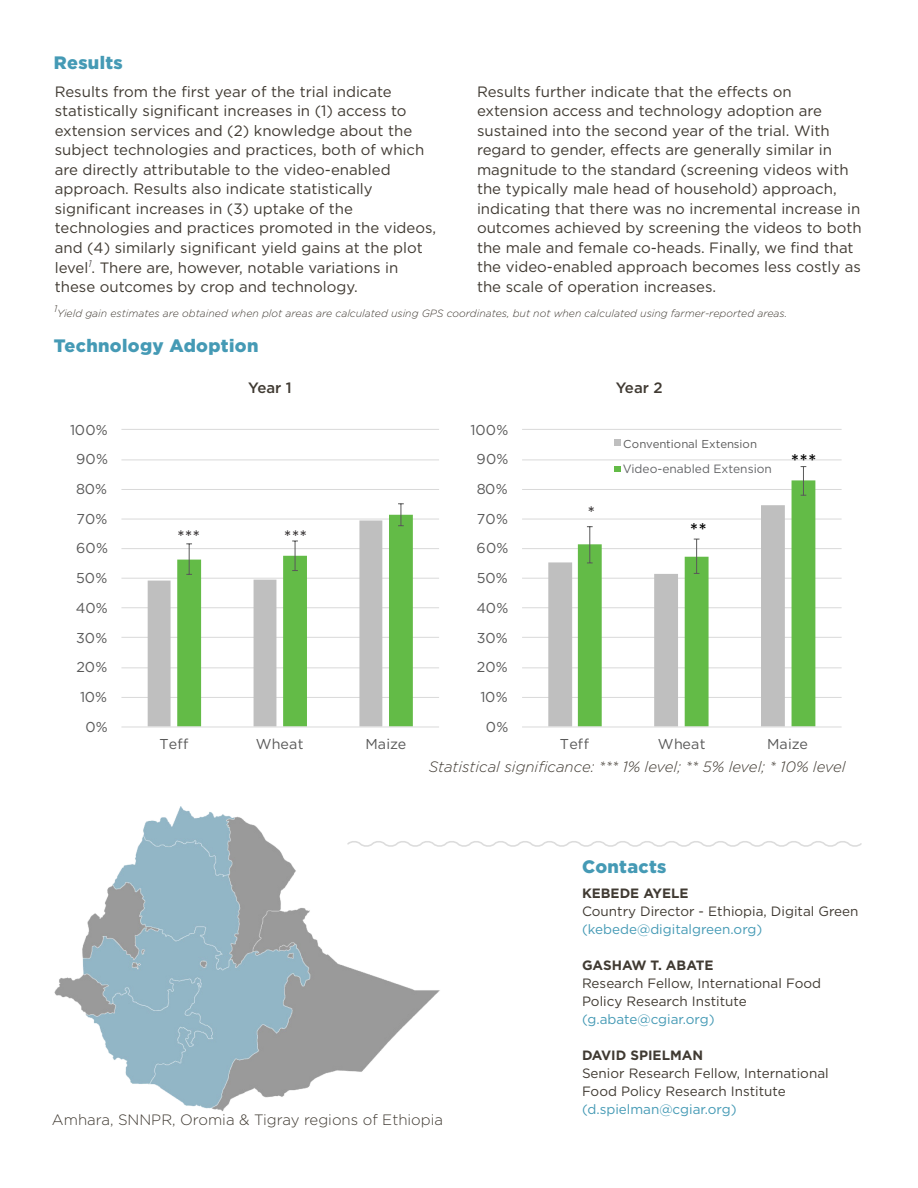
<style>
.page{position:relative;width:918px;height:1188px;background:#fff}
.page>*{position:absolute;margin:0;border:0;box-sizing:border-box;transform-origin:0 0}
.t1{font:900 18px "Gotham";letter-spacing:.02em;color:#459ab5}
.t2{font:18px "Gotham";color:#231f20}
.t3{font:17.1px "Calibri";color:#000}
.t4{font:15px/19.5px "Gotham";color:#403a32}
.t5{font:italic 300 15px "Gotham";color:#403a32}
.t6{font:300 15px "Gotham";color:#403a32}
.t7{font:500 15px "Gotham";color:#403a32}
.t8{font:14.25px "Gotham";letter-spacing:.005em;color:#595959}
.t9{font:13.5px/18px "Gotham";color:#403a32}
.t10{font:13.5px "Gotham";color:#459ab5}
.t11{font:700 13.5px "Gotham";color:#403a32}
.t12{font:12px "Gotham";color:#636467}
.t13{font:11.4px "Gotham";letter-spacing:-.005em;color:#595959}
.t14{font:italic 300 10.5px "Gotham";color:#403a32}
.t15{font:italic 300 9.6px "Gotham";color:#403a32}
</style>
<div class="page">
<img style="left:55px;top:806px;width:385px;height:305px">
<svg style="left:346px;top:839px;width:516px;height:10px"></svg>
<hr style="left:121px;top:697px;width:318px;height:1px;background:#d9d9d9">
<hr style="left:121px;top:667px;width:318px;height:1px;background:#d9d9d9">
<hr style="left:121px;top:637px;width:318px;height:1px;background:#d9d9d9">
<hr style="left:121px;top:607px;width:318px;height:1px;background:#d9d9d9">
<hr style="left:121px;top:578px;width:318px;height:1px;background:#d9d9d9">
<hr style="left:121px;top:548px;width:318px;height:1px;background:#d9d9d9">
<hr style="left:121px;top:519px;width:318px;height:1px;background:#d9d9d9">
<hr style="left:121px;top:489px;width:318px;height:1px;background:#d9d9d9">
<hr style="left:121px;top:459px;width:318px;height:1px;background:#d9d9d9">
<hr style="left:121px;top:429px;width:318px;height:1px;background:#d9d9d9">
<svg style="left:148px;top:577px;width:29px;height:150px;fill:#bfbfbf"></svg>
<svg style="left:177px;top:515px;width:236px;height:212px"></svg>
<svg style="left:186px;top:543px;width:6px;height:32px"></svg>
<svg style="left:292px;top:541px;width:6px;height:30px"></svg>
<svg style="left:398px;top:503px;width:6px;height:23px"></svg>
<hr style="left:121px;top:727px;width:318px;height:1px;background:#d9d9d9">
<hr style="left:522px;top:697px;width:320px;height:1px;background:#d9d9d9">
<hr style="left:522px;top:667px;width:320px;height:1px;background:#d9d9d9">
<hr style="left:522px;top:637px;width:320px;height:1px;background:#d9d9d9">
<hr style="left:522px;top:607px;width:320px;height:1px;background:#d9d9d9">
<hr style="left:522px;top:578px;width:320px;height:1px;background:#d9d9d9">
<hr style="left:522px;top:548px;width:320px;height:1px;background:#d9d9d9">
<hr style="left:522px;top:519px;width:320px;height:1px;background:#d9d9d9">
<hr style="left:522px;top:489px;width:320px;height:1px;background:#d9d9d9">
<hr style="left:522px;top:459px;width:320px;height:1px;background:#d9d9d9">
<hr style="left:522px;top:429px;width:320px;height:1px;background:#d9d9d9">
<svg style="left:548px;top:518px;width:30px;height:209px;fill:#bfbfbf"></svg>
<svg style="left:578px;top:480px;width:237px;height:247px"></svg>
<svg style="left:587px;top:526px;width:6px;height:37px"></svg>
<svg style="left:694px;top:539px;width:5px;height:35px"></svg>
<svg style="left:801px;top:466px;width:5px;height:30px"></svg>
<hr style="left:522px;top:727px;width:320px;height:1px;background:#d9d9d9">
<div style="left:614px;top:439px;width:7px;height:7px;background:#bfbfbf"></div>
<div style="left:614px;top:466px;width:7px;height:6px;background:#63bb47"></div>
<p class="t1" style="left:54px;top:50px;width:70px">Results</p>
<p class="t4" style="left:55px;top:82px;width:383px">Results from the first year of the trial indicate statistically significant increases in (1) access to extension services and (2) knowledge about the subject technologies and practices, both of which are directly attributable to the video-enabled approach. Results also indicate statistically significant increases in (3) uptake of the technologies and practices promoted in the videos, and (4) similarly significant yield gains at the plot level<sup>1</sup>. There are, however, notable variations in these outcomes by crop and technology.</p>
<p class="t4" style="left:477px;top:82px;width:386px">Results further indicate that the effects on extension access and technology adoption are sustained into the second year of the trial. With regard to gender, effects are generally similar in magnitude to the standard (screening videos with the typically male head of household) approach, indicating that there was no incremental increase in outcomes achieved by screening the videos to both the male and female co-heads. Finally, we find that the video-enabled approach becomes less costly as the scale of operation increases.</p>
<p class="t15" style="left:54px;top:302px;width:5px">1</p>
<p class="t14" style="left:57px;top:307px;width:732px">Yield gain estimates are obtained when plot areas are calculated using GPS coordinates, but not when calculated using farmer-reported areas.</p>
<p class="t1" style="left:54px;top:333px;width:206px">Technology Adoption</p>
<p class="t7" style="left:248px;top:378px;width:45px">Year 1</p>
<p class="t7" style="left:616px;top:378px;width:48px">Year 2</p>
<p class="t8" style="left:70px;top:420px;width:39px">100%</p>
<p class="t8" style="left:471px;top:420px;width:39px">100%</p>
<p class="t8" style="left:76px;top:450px;width:33px">90%</p>
<p class="t8" style="left:477px;top:450px;width:33px">90%</p>
<p class="t13" style="left:623px;top:436px;width:135px">Conventional Extension</p>
<p class="t13" style="left:623px;top:462px;width:75px">Digital Green</p>
<p class="t12" style="left:623px;top:461px;width:151px">Video-enabled Extension</p>
<p class="t3" style="left:791px;top:448px;width:27px">***</p>
<p class="t8" style="left:76px;top:480px;width:33px">80%</p>
<p class="t8" style="left:477px;top:480px;width:33px">80%</p>
<p class="t8" style="left:76px;top:510px;width:33px">70%</p>
<p class="t2" style="left:177px;top:525px;width:25px">***</p>
<p class="t2" style="left:284px;top:525px;width:25px">***</p>
<p class="t8" style="left:477px;top:510px;width:33px">70%</p>
<p class="t2" style="left:587px;top:501px;width:9px">*</p>
<p class="t3" style="left:690px;top:518px;width:19px">**</p>
<p class="t8" style="left:76px;top:539px;width:33px">60%</p>
<p class="t8" style="left:477px;top:539px;width:33px">60%</p>
<p class="t8" style="left:76px;top:569px;width:33px">50%</p>
<p class="t8" style="left:477px;top:569px;width:33px">50%</p>
<p class="t8" style="left:76px;top:599px;width:33px">40%</p>
<p class="t8" style="left:476px;top:599px;width:33px">40%</p>
<p class="t8" style="left:76px;top:628px;width:33px">30%</p>
<p class="t8" style="left:477px;top:628px;width:33px">30%</p>
<p class="t8" style="left:76px;top:658px;width:33px">20%</p>
<p class="t8" style="left:477px;top:658px;width:33px">20%</p>
<p class="t8" style="left:80px;top:688px;width:29px">10%</p>
<p class="t8" style="left:481px;top:688px;width:29px">10%</p>
<p class="t8" style="left:85px;top:717px;width:24px">0%</p>
<p class="t8" style="left:486px;top:717px;width:24px">0%</p>
<p class="t8" style="left:159px;top:735px;width:31px">Teff</p>
<p class="t8" style="left:256px;top:735px;width:49px">Wheat</p>
<p class="t8" style="left:365px;top:735px;width:42px">Maize</p>
<p class="t8" style="left:560px;top:735px;width:31px">Teff</p>
<p class="t8" style="left:658px;top:735px;width:49px">Wheat</p>
<p class="t8" style="left:767px;top:735px;width:42px">Maize</p>
<p class="t5" style="left:429px;top:757px;width:418px">Statistical significance: *** 1% level; ** 5% level; * 10% level</p>
<p class="t1" style="left:582px;top:854px;width:86px">Contacts</p>
<p class="t6" style="left:52px;top:1110px;width:393px">Amhara, SNNPR, Oromia &amp; Tigray regions of Ethiopia</p>
<p class="t11" style="left:582px;top:884px;width:108px">KEBEDE AYELE</p>
<p class="t9" style="left:582px;top:902px;width:278px">Country Director - Ethiopia, Digital Green</p>
<p class="t10" style="left:582px;top:921px;width:182px">(kebede@digitalgreen.org)</p>
<p class="t11" style="left:582px;top:956px;width:133px">GASHAW T. ABATE</p>
<p class="t9" style="left:582px;top:974px;width:241px">Research Fellow, International Food<br>Policy Research Institute</p>
<p class="t10" style="left:582px;top:1011px;width:134px">(g.abate@cgiar.org)</p>
<p class="t11" style="left:582px;top:1046px;width:123px">DAVID SPIELMAN</p>
<p class="t9" style="left:582px;top:1064px;width:248px">Senior Research Fellow, International<br>Food Policy Research Institute</p>
<p class="t10" style="left:582px;top:1101px;width:156px">(d.spielman@cgiar.org)</p>
</div>
